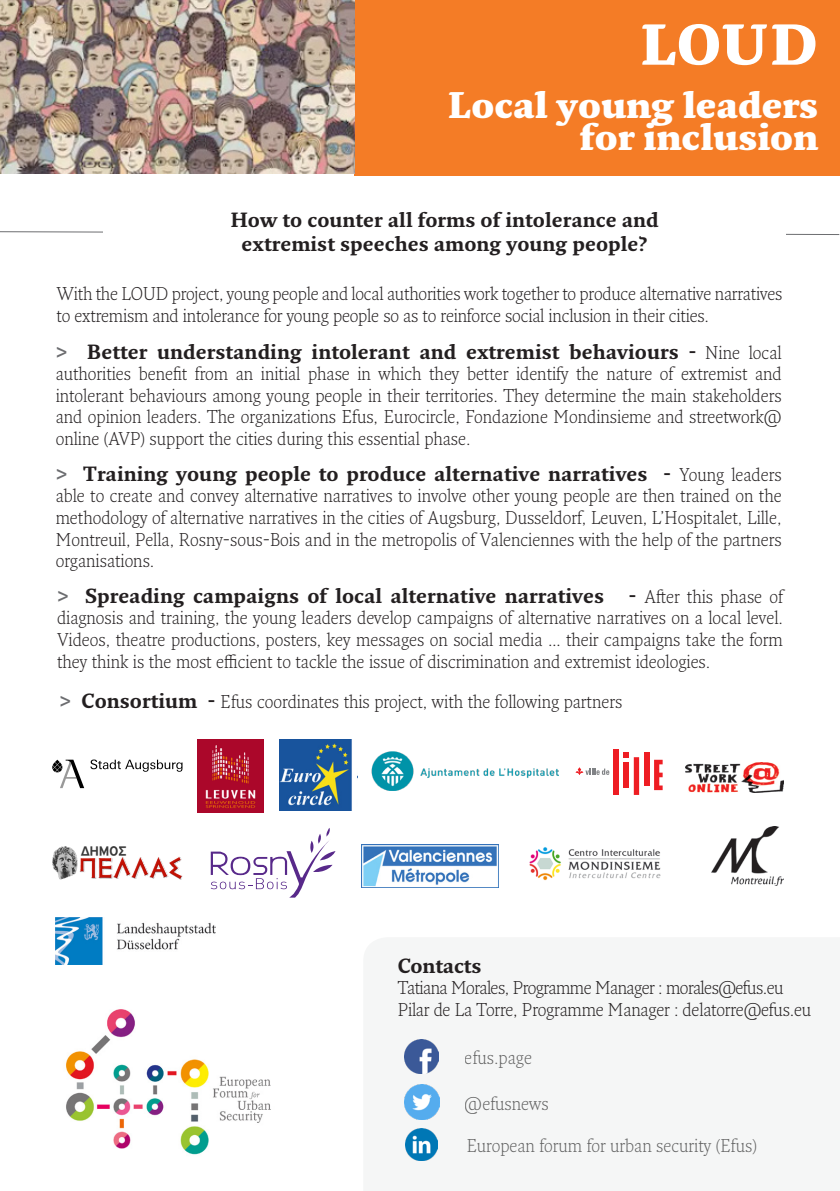
<style>
.page{position:relative;width:840px;height:1191px;background:#fff}
.page>*{position:absolute;margin:0;border:0;box-sizing:border-box;transform-origin:0 0}
.t1{font:900 56px "Fresco Pro";color:#fff}
.t2{font:900 36px "Fresco Pro";color:#fff}
.t3{font:700 20px "Fresco Pro";color:#231f20}
.t4{font:300 18px/21.6px "Fresco Pro";letter-spacing:-.01em;color:#231f20;text-align:justify}
.t5{font:300 18px "Fresco Pro";color:#000}
.t6{font:300 18px "Fresco Pro";letter-spacing:-.03em;color:#231f20}
.s1{color:#6c6d70}
.s2{font-weight:300;font-size:18px}
.s3{font-weight:700;font-size:20px;color:#6c6d70}
.s4{font-weight:700;font-size:20px}
</style>
<div class="page">
<div style="left:354px;top:0;width:485px;height:175px;background:#f47921"></div>
<img style="left:66px;top:1009px;width:205px;height:146px">
<img style="left:1px;top:0;width:353px;height:173px">
<svg style="left:0;top:231px;width:839px;height:4px"></svg>
<div style="left:103px;top:189px;width:682px;height:85px;background:#fff"></div>
<img style="left:404px;top:1039px;width:34px;height:34px">
<img style="left:404px;top:1085px;width:35px;height:34px">
<img style="left:405px;top:1128px;width:32px;height:32px">
<svg style="left:90px;top:759px;width:92px;height:12px"></svg>
<svg style="left:52px;top:759px;width:32px;height:29px"></svg>
<img style="left:197px;top:739px;width:66px;height:74px">
<img style="left:279px;top:739px;width:73px;height:72px">
<img style="left:371px;top:751px;width:187px;height:39px">
<div style="left:613px;top:749px;width:5px;height:46px;background:#ee1d23"></div>
<div style="left:633px;top:757px;width:5px;height:38px;background:#ee1d23"></div>
<div style="left:643px;top:752px;width:6px;height:33px;background:#ee1d23"></div>
<div style="left:623px;top:762px;width:5px;height:25px;background:#ee1d23"></div>
<svg style="left:623px;top:752px;width:5px;height:5px"></svg>
<svg style="left:654px;top:759px;width:8px;height:31px"></svg>
<svg style="left:575px;top:767px;width:34px;height:8px"></svg>
<img style="left:52px;top:846px;width:130px;height:33px">
<svg style="left:210px;top:828px;width:125px;height:69px"></svg>
<img style="left:361px;top:844px;width:137px;height:44px">
<img style="left:685px;top:762px;width:97px;height:30px">
<img style="left:55px;top:917px;width:161px;height:47px">
<img style="left:529px;top:847px;width:132px;height:34px">
<img style="left:711px;top:827px;width:72px;height:58px">
<p class="t1" style="left:639px;top:9px;width:179px">LOUD</p>
<p class="t2" style="left:447px;top:82px;width:372px">Local young leaders</p>
<p class="t2" style="left:579px;top:114px;width:240px">for inclusion</p>
<p class="t3" style="left:230px;top:207px;width:429px">How to counter all forms of intolerance and</p>
<p class="t3" style="left:241px;top:231px;width:407px">extremist speeches among young people?</p>
<p class="t4" style="left:56px;top:282px;width:727px">With the LOUD project, young people and local authorities work together to produce alternative narratives to extremism and intolerance for young people so as to reinforce social inclusion in their cities.</p>
<p class="t3" style="left:56px;top:339px;width:727px"><span class="s1">&gt;</span> Better understanding intolerant and extremist behaviours - <span class="s2">Nine local</span></p>
<p class="t4" style="left:56px;top:362px;width:727px">authorities benefit from an initial phase in which they better identify the nature of extremist and intolerant behaviours among young people in their territories. They determine the main stakeholders and opinion leaders. The organizations Efus, Eurocircle, Fondazione Mondinsieme and streetwork@ online (AVP) support the cities during this essential phase.</p>
<p class="t3" style="left:56px;top:461px;width:727px"><span class="s1">&gt;</span> Training young people to produce alternative narratives - <span class="s2">Young leaders</span></p>
<p class="t4" style="left:56px;top:485px;width:727px">able to create and convey alternative narratives to involve other young people are then trained on the methodology of alternative narratives in the cities of Augsburg, Dusseldorf, Leuven, L’Hospitalet, Lille, Montreuil, Pella, Rosny-sous-Bois and in the metropolis of Valenciennes with the help of the partners organisations.</p>
<p class="t3" style="left:57px;top:583px;width:727px"><span class="s1">&gt;</span> Spreading campaigns of local alternative narratives - <span class="s2">After this phase of</span></p>
<p class="t4" style="left:57px;top:606px;width:727px">diagnosis and training, the young leaders develop campaigns of alternative narratives on a local level.<br>Videos, theatre productions, posters, key messages on social media … their campaigns take the form they think is the most efficient to tackle the issue of discrimination and extremist ideologies.</p>
<p class="t4" style="left:60px;top:690px;width:564px"><span class="s3">&gt;</span> <span class="s4">Consortium -</span> Efus coordinates this project, with the following partners</p>
<p class="t3" style="left:397px;top:953px;width:85px">Contacts</p>
<p class="t6" style="left:397px;top:976px;width:387px">Tatiana Morales, Programme Manager : morales@efus.eu</p>
<p class="t4" style="left:397px;top:998px;width:415px">Pilar de La Torre, Programme Manager : delatorre@efus.eu</p>
<p class="t5" style="left:464px;top:1046px;width:69px">efus.page</p>
<p class="t5" style="left:464px;top:1092px;width:85px">@efusnews</p>
<p class="t5" style="left:466px;top:1134px;width:292px">European forum for urban security (Efus)</p>
</div>
